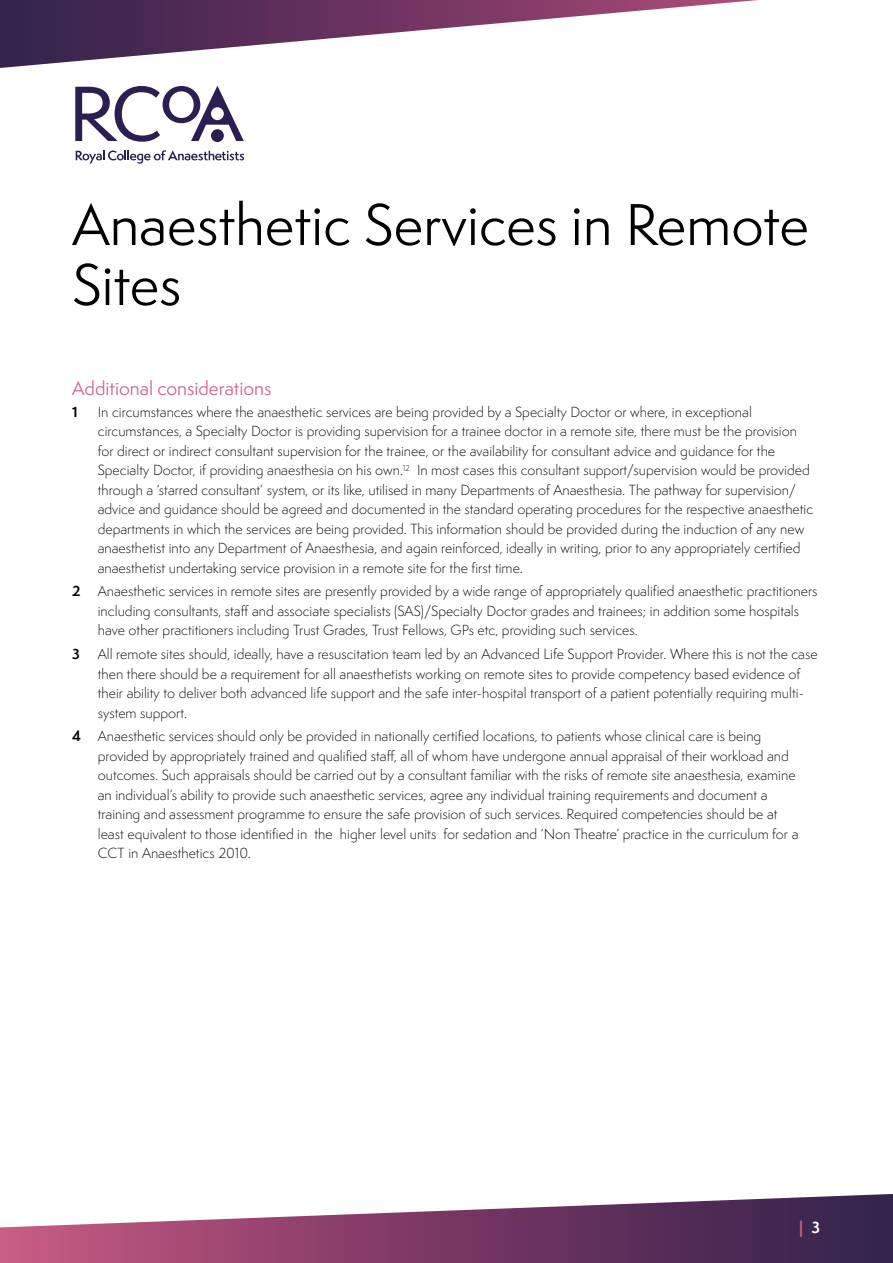
<style>
.page{position:relative;width:893px;height:1263px;background:#fff}
.page>*{position:absolute;margin:0;border:0;box-sizing:border-box;transform-origin:0 0}
.t1{font:54px/60px "Semplicita Pro";color:#000}
.t2{font:18px "Semplicita Pro";color:#cd6084}
.t3{font:700 15px "Semplicita Pro";color:#cd6084}
.t4{font:300 13.5px/19.5px "Semplicita Pro";color:#000}
.t5{font:700 13.5px "Semplicita Pro";color:#000}
.s1{font-weight:700}
.s2{color:#fff}
</style>
<div class="page">
<svg style="left:0;top:1194px;width:893px;height:69px"></svg>
<svg style="left:0;top:0;width:758px;height:68px"></svg>
<svg style="left:76px;top:150px;width:168px;height:14px"></svg>
<svg style="left:75px;top:86px;width:169px;height:56px"></svg>
<h1 class="t1" style="left:72px;top:194px;width:738px">Anaesthetic Services in Remote<br>Sites</h1>
<h2 class="t2" style="left:72px;top:376px;width:201px">Additional considerations</h2>
<p class="t5" style="left:72px;top:401px;width:7px">1</p>
<p class="t4" style="left:98px;top:402px;width:717px">In circumstances where the anaesthetic services are being provided by a Specialty Doctor or where, in exceptional circumstances, a Specialty Doctor is providing supervision for a trainee doctor in a remote site, there must be the provision for direct or indirect consultant supervision for the trainee, or the availability for consultant advice and guidance for the Specialty Doctor, if providing anaesthesia on his own.<sup>12</sup> In most cases this consultant support/supervision would be provided through a ‘starred consultant’ system, or its like, utilised in many Departments of Anaesthesia. The pathway for supervision/ advice and guidance should be agreed and documented in the standard operating procedures for the respective anaesthetic departments in which the services are being provided. This information should be provided during the induction of any new anaesthetist into any Department of Anaesthesia, and again reinforced, ideally in writing, prior to any appropriately certified anaesthetist undertaking service provision in a remote site for the first time.</p>
<p class="t5" style="left:72px;top:581px;width:10px">2</p>
<p class="t4" style="left:98px;top:582px;width:721px">Anaesthetic services in remote sites are presently provided by a wide range of appropriately qualified anaesthetic practitioners including consultants, staff and associate specialists (SAS)/Specialty Doctor grades and trainees; in addition some hospitals have other practitioners including Trust Grades, Trust Fellows, GPs etc, providing such services.</p>
<p class="t5" style="left:72px;top:644px;width:9px">3</p>
<p class="t4" style="left:98px;top:644px;width:721px">All remote sites should, ideally, have a resuscitation team led by an Advanced Life Support Provider. Where this is not the case then there should be a requirement for all anaesthetists working on remote sites to provide competency based evidence of their ability to deliver both advanced life support and the safe inter-hospital transport of a patient potentially requiring multi&shy;system support.</p>
<p class="t4" style="left:98px;top:727px;width:702px;text-indent:-26px"><span class="s1">4</span> Anaesthetic services should only be provided in nationally certified locations, to patients whose clinical care is being provided by appropriately trained and qualified staff, all of whom have undergone annual appraisal of their workload and outcomes. Such appraisals should be carried out by a consultant familiar with the risks of remote site anaesthesia, examine an individual’s ability to provide such anaesthetic services, agree any individual training requirements and document a training and assessment programme to ensure the safe provision of such services. Required competencies should be at least equivalent to those identified in the higher level units for sedation and ‘Non Theatre’ practice in the curriculum for a CCT in Anaesthetics 2010.</p>
<p class="t3" style="left:799px;top:1216px;width:23px">| <span class="s2">3</span></p>
</div>
